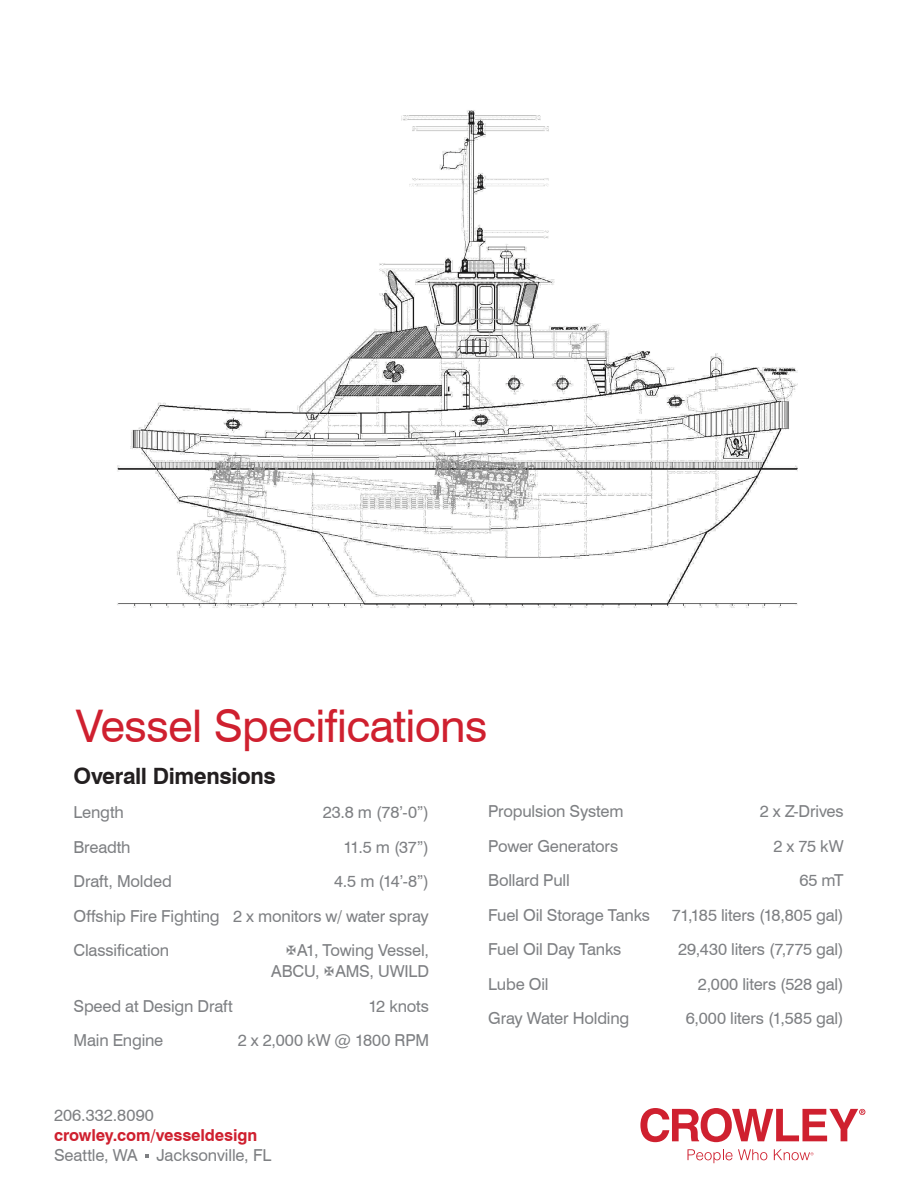
<style>
.page{position:relative;width:918px;height:1188px;background:#fff}
.page>*{position:absolute;margin:0;border:0;box-sizing:border-box;transform-origin:0 0}
.t1{font:45px "Swiss 721 BT";letter-spacing:-.015em;color:#cf202f}
.t2{font:700 22.5px "Swiss 721 BT";letter-spacing:-.015em;color:#231f20}
.t3{font:16.5px/34.5px "Swiss 721 BT";letter-spacing:-.01em;color:#7e8083;text-align:justify}
.t4{font:700 16.5px "Swiss 721 BT";letter-spacing:-.01em;color:#cf202f}
</style>
<div class="page">
<svg style="left:640px;top:1108px;width:225px;height:34px"></svg>
<svg style="left:688px;top:1149px;width:79px;height:14px"></svg>
<svg style="left:774px;top:1149px;width:40px;height:11px"></svg>
<img style="left:117px;top:110px;width:681px;height:498px">
<h1 class="t1" style="left:76px;top:698px;width:413px">Vessel Specifications</h1>
<h2 class="t2" style="left:74px;top:762px;width:204px">Overall Dimensions</h2>
<p class="t3" style="left:74px;top:795px;width:52px">Length</p>
<p class="t3" style="left:323px;top:795px;width:108px">23.8 m (78’-0”)</p>
<p class="t3" style="left:74px;top:829px;width:59px">Breadth</p>
<p class="t3" style="left:343px;top:829px;width:87px">11.5 m (37”)</p>
<p class="t3" style="left:74px;top:864px;width:100px">Draft, Molded</p>
<p class="t3" style="left:488px;top:794px;width:137px">Propulsion System</p>
<p class="t3" style="left:760px;top:794px;width:85px">2 x Z-Drives</p>
<p class="t3" style="left:488px;top:829px;width:132px">Power Generators</p>
<p class="t3" style="left:774px;top:829px;width:72px">2 x 75 kW</p>
<p class="t3" style="left:488px;top:863px;width:83px">Bollard Pull</p>
<p class="t3" style="left:799px;top:863px;width:46px">65 mT</p>
<p class="t3" style="left:488px;top:898px;width:163px">Fuel Oil Storage Tanks</p>
<p class="t3" style="left:672px;top:898px;width:173px">71,185 liters (18,805 gal)</p>
<p class="t3" style="left:488px;top:932px;width:135px">Fuel Oil Day Tanks</p>
<p class="t3" style="left:678px;top:932px;width:167px">29,430 liters (7,775 gal)</p>
<p class="t3" style="left:488px;top:967px;width:62px">Lube Oil</p>
<p class="t3" style="left:698px;top:967px;width:147px">2,000 liters (528 gal)</p>
<p class="t3" style="left:488px;top:1001px;width:143px">Gray Water Holding</p>
<p class="t3" style="left:686px;top:1001px;width:159px">6,000 liters (1,585 gal)</p>
<p class="t3" style="left:74px;top:864px;width:357px;text-indent:261px">4.5 m (14’-8”)<br>Offship Fire Fighting 2 x monitors w/ water spray Classification</p>
<p class="t3" style="left:271px;top:940px;width:159px;line-height:21px;text-align:right">A1, Towing Vessel,<br>ABCU, AMS, UWILD</p>
<p class="t3" style="left:74px;top:988px;width:161px">Speed at Design Draft</p>
<p class="t3" style="left:368px;top:988px;width:62px">12 knots</p>
<p class="t3" style="left:74px;top:1023px;width:91px">Main Engine</p>
<p class="t3" style="left:238px;top:1023px;width:193px">2 x 2,000 kW @ 1800 RPM</p>
<p class="t3" style="left:54px;top:1098px;width:102px">206.332.8090</p>
<p class="t4" style="left:54px;top:1125px;width:205px">crowley.com/vesseldesign</p>
<p class="t3" style="left:54px;top:1138px;width:219px">Seattle, WA Jacksonville, FL</p>
</div>
